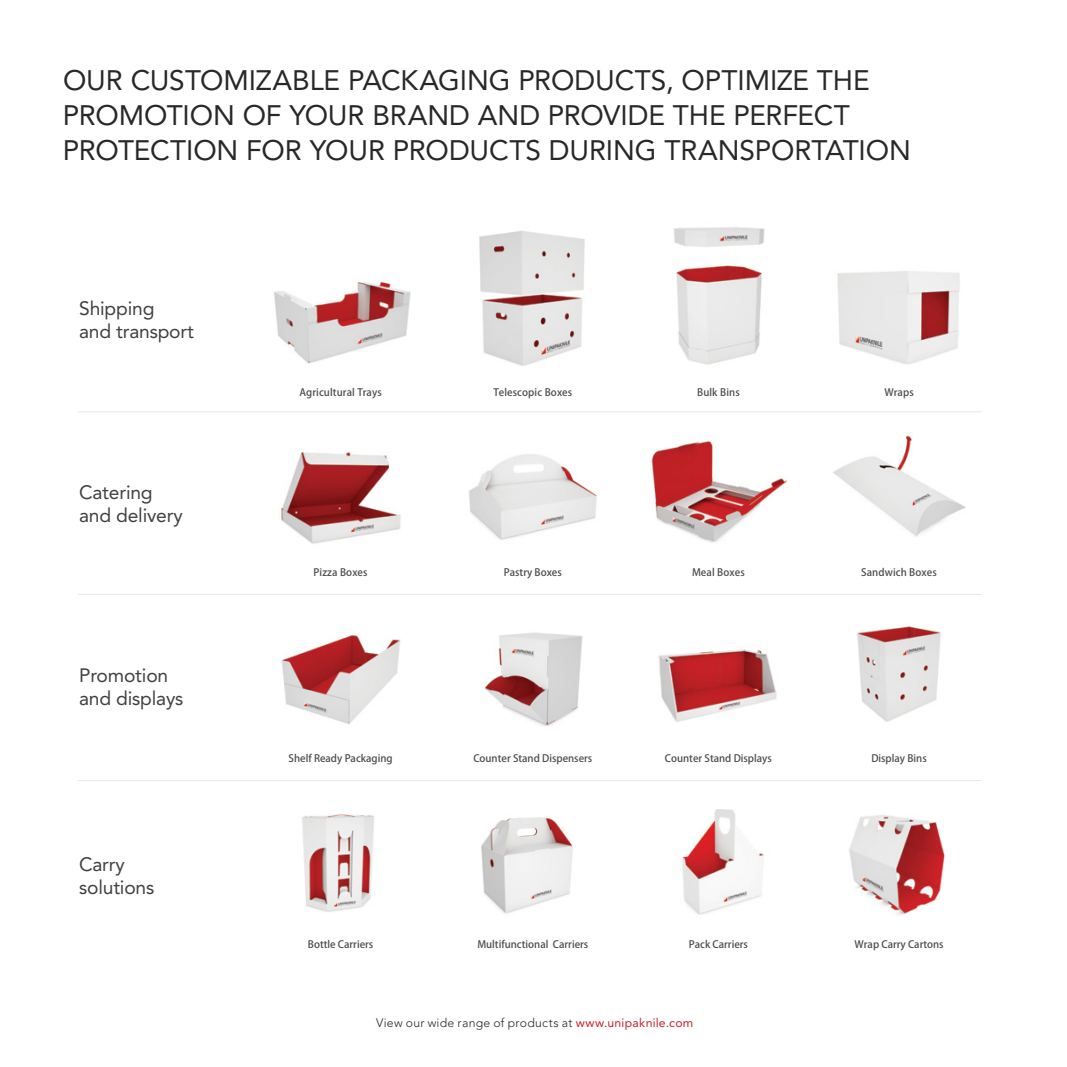
<style>
.page{position:relative;width:1067px;height:1067px;background:#fff}
.page>*{position:absolute;margin:0;border:0;box-sizing:border-box;transform-origin:0 0}
.t1{font:28px/35px "Avenir LT Std";letter-spacing:-.005em;color:#292829}
.t2{font:19.25px/23.1px "Avenir LT Std";color:#414042}
.t3{font:300 12.25px "Avenir LT Std";letter-spacing:.03em;color:#292829}
.t4{font:500 10.15px "Koz Go Pr 6 N";color:#4d4d4f}
.s1{font-weight:400;color:#cc2027}
</style>
<div class="page">
<img style="left:479px;top:230px;width:106px;height:136px">
<img style="left:674px;top:227px;width:91px;height:138px">
<img style="left:837px;top:271px;width:123px;height:94px">
<img style="left:281px;top:635px;width:120px;height:89px">
<img style="left:302px;top:814px;width:72px;height:98px">
<img style="left:484px;top:632px;width:99px;height:94px">
<img style="left:481px;top:817px;width:92px;height:97px">
<img style="left:469px;top:454px;width:128px;height:86px">
<img style="left:651px;top:441px;width:135px;height:102px">
<img style="left:833px;top:435px;width:133px;height:102px">
<img style="left:659px;top:649px;width:118px;height:73px">
<img style="left:857px;top:626px;width:84px;height:96px">
<img style="left:680px;top:809px;width:84px;height:106px">
<img style="left:849px;top:815px;width:96px;height:100px">
<img style="left:281px;top:451px;width:120px;height:93px">
<img style="left:274px;top:282px;width:136px;height:82px">
<hr style="left:78px;top:594px;width:903px;height:1px;background:#e6e7e8">
<hr style="left:78px;top:780px;width:903px;height:1px;background:#e6e7e8">
<hr style="left:78px;top:411px;width:903px;height:1px;background:#e6e7e8">
<h1 class="t1" style="left:289px;top:63px;width:582px;text-indent:-226px">OUR CUSTOMIZABLE PAC KAGING PRODUCTS, OPTIMIZE THE<br>YOUR BRAND AND PROVIDE THE PERFECT</h1>
<h1 class="t1" style="left:63px;top:98px;width:849px">PROMOTION OF<br>PROTECTION FOR YOUR PRODUCTS DURING TRANSPORTATION</h1>
<h2 class="t2" style="left:79px;top:297px;width:116px">SHIPPING<br>AND TRANSPORT</h2>
<h2 class="t2" style="left:79px;top:481px;width:105px">CATERING<br>AND DELIVERY</h2>
<h2 class="t2" style="left:79px;top:663px;width:106px">PROMOTION<br>AND DISPLAYS</h2>
<h2 class="t2" style="left:79px;top:852px;width:77px">CARRY<br>SOLUTIONS</h2>
<p class="t4" style="left:299px;top:387px;width:84px">Agricultural Trays</p>
<p class="t4" style="left:493px;top:387px;width:80px">Telescopic Boxes</p>
<p class="t4" style="left:697px;top:386px;width:44px">Bulk Bins</p>
<p class="t4" style="left:884px;top:386px;width:31px">Wraps</p>
<p class="t4" style="left:313px;top:566px;width:56px">Pizza Boxes</p>
<p class="t4" style="left:504px;top:566px;width:59px">Pastry Boxes</p>
<p class="t4" style="left:692px;top:566px;width:54px">Meal Boxes</p>
<p class="t4" style="left:861px;top:566px;width:77px">Sandwich Boxes</p>
<p class="t4" style="left:288px;top:752px;width:105px">Shelf Ready Packaging</p>
<p class="t4" style="left:473px;top:752px;width:120px">Counter Stand Dispensers</p>
<p class="t4" style="left:665px;top:752px;width:109px">Counter Stand Displays</p>
<p class="t4" style="left:871px;top:752px;width:57px">Display Bins</p>
<p class="t4" style="left:308px;top:938px;width:67px">Bottle Carriers</p>
<p class="t4" style="left:477px;top:938px;width:112px">Multifunctional Carriers</p>
<p class="t4" style="left:689px;top:938px;width:61px">Pack Carriers</p>
<p class="t4" style="left:854px;top:938px;width:91px">Wrap Carry Cartons</p>
<p class="t3" style="left:376px;top:1015px;width:319px">View our wide range of products at <span class="s1">WWW.UNIPAKNILE.COM</span></p>
</div>
